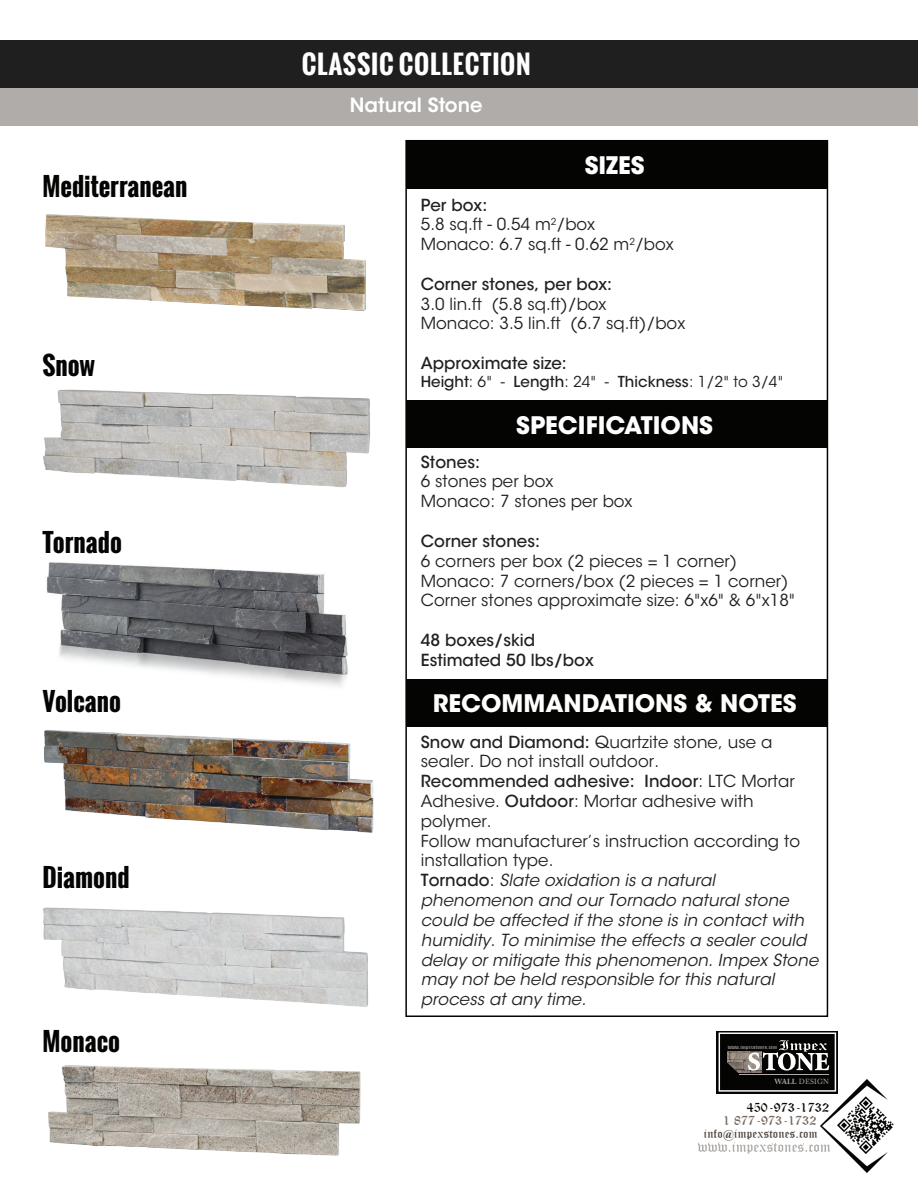
<style>
.page{position:relative;width:918px;height:1188px;background:#fff}
.page>*{position:absolute;margin:0;border:0;box-sizing:border-box;transform-origin:0 0}
.t1{font:700 25.5px "Oswald";letter-spacing:.03em;color:#fff}
.t2{font:700 25.05px "Oswald";color:#040503}
.t3{font:700 24px "ITC Avant Garde Std";color:#fff}
.t4{font:600 19.5px "ITC Avant Garde Std";color:#fff}
.t5{font:italic 16.5px/19.8px "ITC Avant Garde Std";letter-spacing:.005em;color:#231f20}
.t6{font:16.5px/19.8px "ITC Avant Garde Std";color:#231f20}
.t7{font:500 16.5px/19.8px "ITC Avant Garde Std";color:#231f20}
.t8{font:500 15px "ITC Avant Garde Std";letter-spacing:.005em;color:#231f20}
.t9{font:13.5px "Old English Text";letter-spacing:.02em;color:#75665d}
.t10{font:13.5px "Old English Text";letter-spacing:.02em;color:#050604}
.t11{font:12px "Old English Text";letter-spacing:.02em;color:#4b423c}
.t12{font:7.35px "Adobe Caslon Pro";letter-spacing:.02em;color:#b0acaa}
.t13{font:5.55px "Old English Text";color:#b0acaa}
.s1{font-weight:500}
.s2{font-weight:400}
.s3{font-weight:500;font-style:normal}
.s4{font-style:normal}
.s5{font-weight:700}
</style>
<div class="page">
<img style="left:48px;top:1079px;width:313px;height:77px">
<img style="left:46px;top:562px;width:302px;height:125px">
<img style="left:43px;top:389px;width:328px;height:99px">
<img style="left:44px;top:730px;width:330px;height:100px">
<div style="left:0;top:78px;width:918px;height:48px;background:#b0acaa"></div>
<div style="left:0;top:40px;width:918px;height:47px;background:#1e1f1e"></div>
<div style="left:406px;top:141px;width:421px;height:47px;background:#040503"></div>
<div style="left:406px;top:400px;width:421px;height:47px;background:#040503"></div>
<div style="left:406px;top:679px;width:421px;height:48px;background:#040503"></div>
<img style="left:820px;top:1080px;width:74px;height:93px">
<svg style="left:698px;top:1142px;width:132px;height:12px"></svg>
<svg style="left:717px;top:1031px;width:121px;height:62px"></svg>
<svg style="left:719px;top:1033px;width:117px;height:59px;background:#3e3d3b"></svg>
<img style="left:43px;top:830px;width:330px;height:249px">
<img style="left:45px;top:214px;width:321px;height:97px">
<h2 class="t2" style="left:42px;top:168px;width:146px">Mediterranean</h2>
<h2 class="t2" style="left:42px;top:346px;width:54px">Snow</h2>
<h2 class="t2" style="left:42px;top:524px;width:81px">Tornado</h2>
<h2 class="t2" style="left:42px;top:682px;width:80px">Volcano</h2>
<h2 class="t2" style="left:42px;top:859px;width:89px">Diamond</h2>
<h2 class="t2" style="left:42px;top:1023px;width:79px">Monaco</h2>
<h1 class="t1" style="left:302px;top:45px;width:231px">CLASSIC COLLECTION</h1>
<p class="t4" style="left:350px;top:93px;width:134px">Natural Stone</p>
<h3 class="t3" style="left:585px;top:149px;width:61px">SIZES</h3>
<p class="t6" style="left:421px;top:195px;width:255px"><span class="s1">Per box:<br></span>5.8 sq.ft - 0.54 m<sup>2</sup>/box<br>Monaco: 6.7 sq.ft - 0.62 m<sup>2</sup>/box</p>
<p class="t7" style="left:421px;top:274px;width:193px">Corner stones, per box:</p>
<p class="t6" style="left:421px;top:294px;width:266px">3.0 lin.ft (5.8 sq.ft)/box<br>Monaco: 3.5 lin.ft (6.7 sq.ft)/box</p>
<p class="t7" style="left:421px;top:353px;width:147px">Approximate size:</p>
<p class="t8" style="left:421px;top:372px;width:364px">Height<span class="s2">: 6" -</span> Length<span class="s2">: 24" -</span> Thickness<span class="s2">: 1/2" to 3/4"</span></p>
<h3 class="t3" style="left:516px;top:410px;width:198px">SPECIFICATIONS</h3>
<p class="t7" style="left:421px;top:452px;width:61px">Stones:</p>
<p class="t6" style="left:421px;top:472px;width:213px">6 stones per box<br>Monaco: 7 stones per box</p>
<p class="t7" style="left:421px;top:531px;width:121px">Corner stones:</p>
<p class="t6" style="left:421px;top:551px;width:376px">6 corners per box (2 pieces = 1 corner)<br>Monaco: 7 corners/box (2 pieces = 1 corner)<br>Corner stones approximate size: 6"x6" &amp; 6"x18"</p>
<p class="t7" style="left:421px;top:630px;width:175px">48 boxes/skid<br>Estimated 50 lbs/box</p>
<h3 class="t3" style="left:433px;top:688px;width:365px">RECOMMANDATIONS &amp; NOTES</h3>
<p class="t5" style="left:421px;top:732px;width:399px"><span class="s3">Snow and Diamond:</span> <span class="s4">Quartzite stone, use a sealer. Do not install outdoor.<br></span><span class="s3">Recommended adhesive: Indoor</span><span class="s4">: LTC Mortar Adhesive.</span> <span class="s3">Outdoor</span><span class="s4">: Mortar adhesive with polymer.<br>Follow manufacturer’s instruction according to installation type.<br></span><span class="s3">Tornado</span><span class="s4">:</span> Slate oxidation is a natural phenomenon and our Tornado natural stone could be affected if the stone is in contact with humidity. To minimise the effects a sealer could delay or mitigate this phenomenon. Impex Stone may not be held responsible for this natural process at any time.</p>
<p class="t13" style="left:728px;top:1043px;width:51px">www.impexstones.com</p>
<p class="t12" style="left:775px;top:1077px;width:56px"><span class="s5">WALL</span> DESIGN</p>
<p class="t10" style="left:747px;top:1098px;width:84px">450-973-1732</p>
<p class="t9" style="left:723px;top:1112px;width:95px">1 877-973-1732</p>
<p class="t11" style="left:704px;top:1126px;width:115px">info@impexstones.com</p>
</div>
